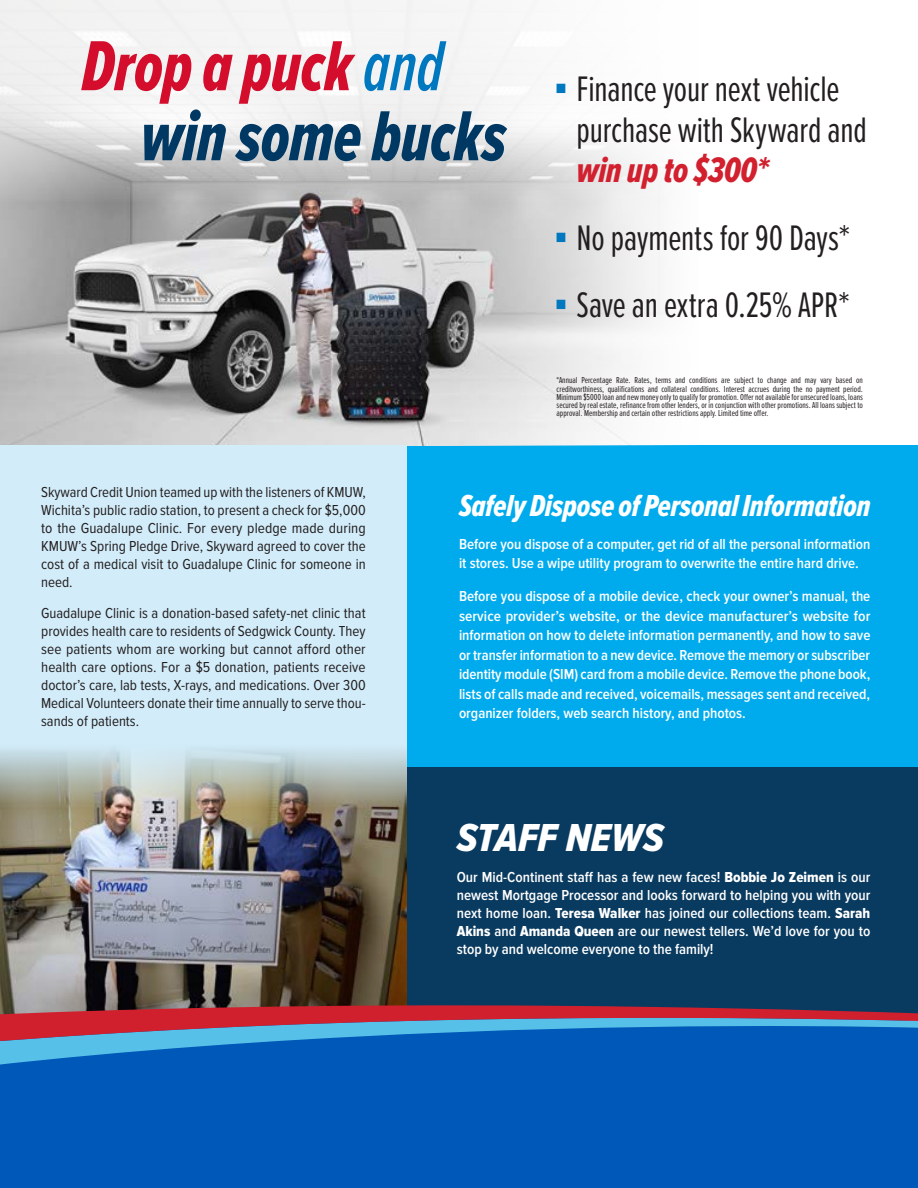
<style>
.page{position:relative;width:918px;height:1188px;background:#fff}
.page>*{position:absolute;margin:0;border:0;box-sizing:border-box;transform-origin:0 0}
.t1{font:73.5px "Proxima Nova Ex Cn Extrabld It";color:#d30d2b;scale:.9 1}
.t2{font:73.5px "Proxima Nova Ex Cn Extrabld It";color:#003864;scale:.9 1}
.Staff_Spotlight_Answ{font:40.5px "Proxima Nova Cond Extrabld It";color:#fff}
.t3{font:36.75px/40.5px "Proxima Nova Ex Cn";letter-spacing:-.005em;color:#231f20;scale:.95 1}
.Body_Main_Black{font:31.5px "Proxima Nova Ex Cn Extrabld It";color:#fff}
.Staff_Spotlight_Answ-2{font:600 15px/19.5px "Proxima Nova Cond";color:#fff;text-align:justify}
.Body_Main_Black-2{font:15px/18px "Proxima Nova Cond";color:#231f20;text-align:justify}
.t4{font:9px/8.2px "Proxima Nova Ex Cn";color:#231f20;text-align:justify}
.s1{font-family:"Proxima Nova Ex Cn";font-weight:600;font-style:italic;color:#0078c0}
.s2{font-family:"Proxima Nova Ex Cn Extrabld It";color:#d2202f}
.s3{font-family:"Proxima Nova Cond Extrabld";font-weight:400}
</style>
<div class="page">
<div style="left:389px;top:767px;width:529px;height:249px;background:#093a5f"></div>
<div style="left:389px;top:446px;width:529px;height:321px;background:#00abed"></div>
<img style="left:0;top:202px;width:699px;height:244px">
<svg style="left:0;top:0;width:660px;height:202px;fill:#f2f2f2"></svg>
<div style="left:0;top:446px;width:407px;height:601px;background:#d2ecf9"></div>
<img style="left:0;top:749px;width:407px;height:253px">
<hr style="left:0;top:1184px;width:918px;height:4px;background:#0058b8">
<svg style="left:0;top:1002px;width:918px;height:182px;background:#195aac"></svg>
<svg style="left:557px;top:84px;width:9px;height:9px"></svg>
<svg style="left:557px;top:232px;width:9px;height:10px"></svg>
<svg style="left:557px;top:300px;width:9px;height:9px"></svg>
<p class="t1" style="left:82px;top:25px;width:404px">Drop a puck <span class="s1">and</span></p>
<p class="t2" style="left:141px;top:95px;width:408px">win some bucks</p>
<p class="t3" style="left:577px;top:69px;width:307px">Finance your next vehicle purchase with Skyward and <span class="s2">win up to $300*</span></p>
<p class="t3" style="left:577px;top:218px;width:289px">No payments for 90 Days*</p>
<p class="t3" style="left:577px;top:285px;width:289px">Save an extra 0.25% APR*</p>
<p class="t4" style="left:557px;top:376px;width:308px">*Annual Percentage Rate. Rates, terms and conditions are subject to change and may vary based on creditworthiness, qualifications and collateral conditions. Interest accrues during the no payment period.<br>Minimum $5000 loan and new money only to qualify for promotion. Offer not available for unsecured loans, loans secured by real estate, refinance from other lenders, or in conjunction with other promotions. All loans subject to approval. Membership and certain other restrictions apply. Limited time offer.</p>
<p class="Body_Main_Black-2" style="left:41px;top:483px;width:326px">Skyward Credit Union teamed up with the listeners of KMUW, Wichita’s public radio station, to present a check for $5,000 to the Guadalupe Clinic. For every pledge made during KMUW’s Spring Pledge Drive, Skyward agreed to cover the cost of a medical visit to Guadalupe Clinic for someone in need.</p>
<p class="Body_Main_Black-2" style="left:41px;top:604px;width:326px">Guadalupe Clinic is a donation-based safety-net clinic that provides health care to residents of Sedgwick County. They see patients whom are working but cannot afford other health care options. For a $5 donation, patients receive doctor’s care, lab tests, X-rays, and medications. Over 300<br>Medical Volunteers donate their time annually to serve thou&shy;sands of patients.</p>
<p class="Body_Main_Black" style="left:459px;top:488px;width:413px">Safely Dispose of Personal Information</p>
<p class="Staff_Spotlight_Answ-2" style="left:459px;top:534px;width:413px">Before you dispose of a computer, get rid of all the personal information it stores. Use a wipe utility program to overwrite the entire hard drive.</p>
<p class="Staff_Spotlight_Answ-2" style="left:459px;top:587px;width:413px">Before you dispose of a mobile device, check your owner’s manual, the service provider’s website, or the device manufacturer’s website for information on how to delete information permanently, and how to save or transfer information to a new device. Remove the memory or subscriber identity module (SIM) card from a mobile device. Remove the phone book, lists of calls made and received, voicemails, messages sent and received, organizer folders, web search history, and photos.</p>
<p class="Staff_Spotlight_Answ" style="left:457px;top:807px;width:209px">STAFF NEWS</p>
<p class="Staff_Spotlight_Answ-2" style="left:457px;top:869px;width:415px;line-height:18px">Our Mid-Continent staff has a few new faces! <span class="s3">Bobbie Jo Zeimen</span> is our newest Mortgage Processor and looks forward to helping you with your next home loan. <span class="s3">Teresa Walker</span> has joined our collections team. <span class="s3">Sarah Akins</span> and <span class="s3">Amanda Queen</span> are our newest tellers. We’d love for you to stop by and welcome everyone to the family!</p>
</div>
